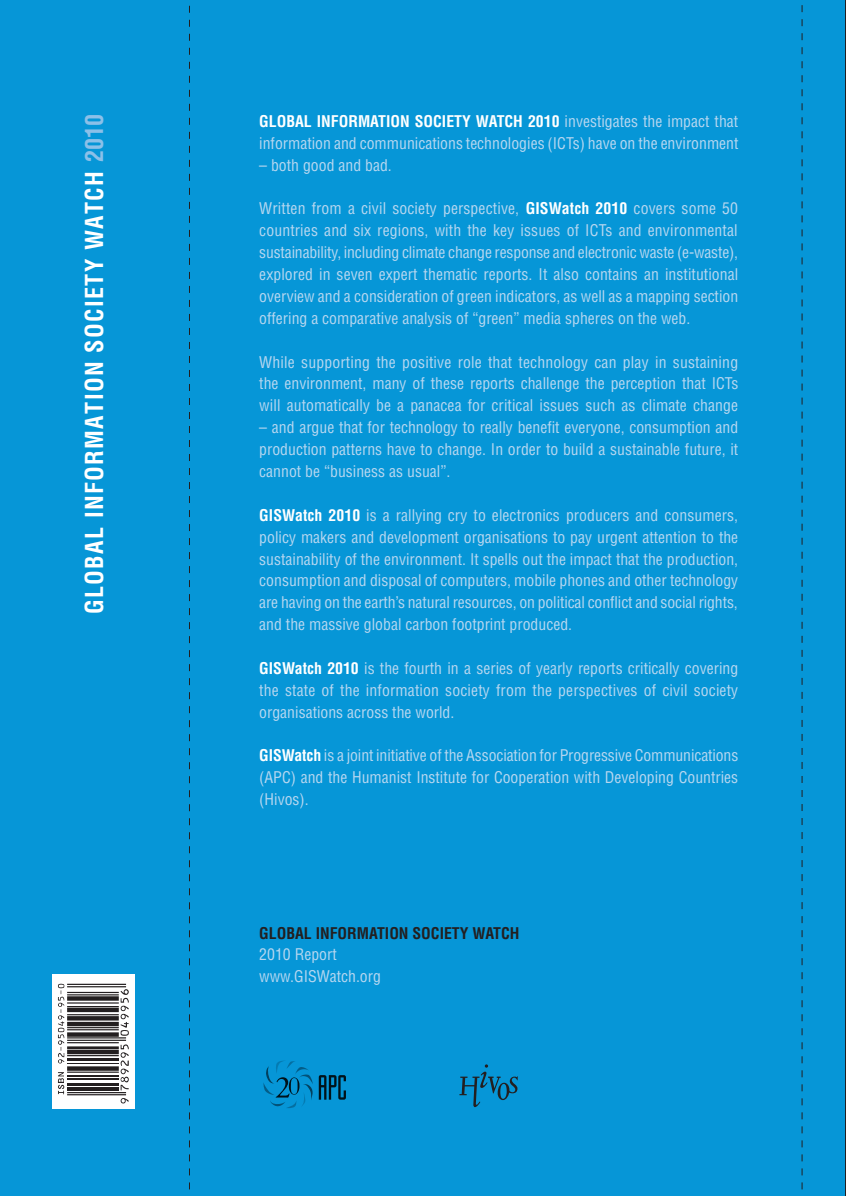
<style>
.page{position:relative;width:846px;height:1196px;background:#fff}
.page>*{position:absolute;margin:0;border:0;box-sizing:border-box;transform-origin:0 0}
.t1{font:700 condensed 24.15px "Helvetica";letter-spacing:.055em;color:#fff}
.t2{font:condensed 15.75px/21.9px "Helvetica";color:#b8d7f0;text-align:justify}
.t3{font:700 condensed 15.75px "Helvetica";color:#231f20}
.s1{color:#8cc0e8}
.s2{font-weight:700;color:#fff}
</style>
<div class="page">
<div style="left:0;top:0;width:845px;height:1196px;background:#0696d7"></div>
<hr style="left:845px;top:0;width:1px;height:1196px;background:#231f20">
<svg style="left:189px;top:5px;width:1px;height:1185px"></svg>
<svg style="left:801px;top:5px;width:1px;height:1185px"></svg>
<svg style="left:459px;top:1064px;width:58px;height:43px"></svg>
<div style="left:52px;top:974px;width:82px;height:134px;background:#fff"></div>
<svg style="left:57px;top:983px;width:70px;height:121px"></svg>
<hr style="left:67px;top:1094px;width:59px;height:1px;background:#231f20">
<hr style="left:67px;top:1092px;width:59px;height:1px;background:#231f20">
<hr style="left:67px;top:1087px;width:52px;height:4px;background:#231f20">
<hr style="left:67px;top:1084px;width:52px;height:2px;background:#231f20">
<hr style="left:67px;top:1079px;width:52px;height:1px;background:#231f20">
<hr style="left:67px;top:1075px;width:52px;height:1px;background:#231f20">
<hr style="left:67px;top:1071px;width:52px;height:2px;background:#231f20">
<div style="left:67px;top:1066px;width:52px;height:5px;background:#231f20"></div>
<hr style="left:67px;top:1063px;width:52px;height:1px;background:#231f20">
<hr style="left:67px;top:1059px;width:52px;height:2px;background:#231f20">
<hr style="left:67px;top:1055px;width:52px;height:1px;background:#231f20">
<hr style="left:67px;top:1050px;width:52px;height:4px;background:#231f20">
<hr style="left:67px;top:1046px;width:52px;height:3px;background:#231f20">
<hr style="left:67px;top:1042px;width:52px;height:1px;background:#231f20">
<hr style="left:67px;top:1040px;width:59px;height:1px;background:#231f20">
<hr style="left:67px;top:1037px;width:59px;height:1px;background:#231f20">
<div style="left:67px;top:1032px;width:52px;height:5px;background:#231f20"></div>
<hr style="left:67px;top:1029px;width:52px;height:1px;background:#231f20">
<hr style="left:67px;top:1027px;width:52px;height:1px;background:#231f20">
<hr style="left:67px;top:1022px;width:52px;height:4px;background:#231f20">
<svg style="left:67px;top:1016px;width:52px;height:4px"></svg>
<hr style="left:67px;top:1014px;width:52px;height:1px;background:#231f20">
<hr style="left:67px;top:1008px;width:52px;height:4px;background:#231f20">
<hr style="left:67px;top:1006px;width:52px;height:1px;background:#231f20">
<hr style="left:67px;top:1002px;width:52px;height:2px;background:#231f20">
<div style="left:67px;top:996px;width:52px;height:5px;background:#231f20"></div>
<hr style="left:67px;top:994px;width:52px;height:1px;background:#231f20">
<hr style="left:67px;top:992px;width:52px;height:1px;background:#231f20">
<hr style="left:67px;top:986px;width:59px;height:1px;background:#231f20">
<hr style="left:67px;top:984px;width:59px;height:1px;background:#231f20">
<svg style="left:58px;top:1072px;width:6px;height:22px"></svg>
<svg style="left:58px;top:984px;width:6px;height:80px"></svg>
<svg style="left:121px;top:1098px;width:8px;height:5px"></svg>
<svg style="left:120px;top:1044px;width:9px;height:46px"></svg>
<svg style="left:121px;top:989px;width:8px;height:47px"></svg>
<svg style="left:319px;top:1075px;width:27px;height:25px"></svg>
<svg style="left:263px;top:1060px;width:50px;height:48px"></svg>
<h1 class="t1" style="left:80px;top:614px;width:502px;rotate:-90deg">GLOBAL INFORMATION SOCIETY WATCH <span class="s1">2010</span></h1>
<p class="t2" style="left:259px;top:110px;width:480px"><span class="s2">GLOBAL INFORMATION SOCIETY WATCH 2010</span> investigates the impact that information and communications technologies (ICTs) have on the environment</p>
<p class="t2" style="left:259px;top:154px;width:134px">– both good and bad.</p>
<p class="t2" style="left:259px;top:197px;width:480px">Written from a civil society perspective, <span class="s2">GISWatch 2010</span> covers some 50 countries and six regions, with the key issues of ICTs and environmental sustainability, including climate change response and electronic waste (e-waste), explored in seven expert thematic reports. It also contains an institutional overview and a consideration of green indicators, as well as a mapping section offering a comparative analysis of “green” media spheres on the web.</p>
<p class="t2" style="left:259px;top:351px;width:481px">While supporting the positive role that technology can play in sustaining the environment, many of these reports challenge the perception that ICTs will automatically be a panacea for critical issues such as climate change</p>
<p class="t2" style="left:259px;top:416px;width:480px">– and argue that for technology to really benefit everyone, consumption and production patterns have to change. In order to build a sustainable future, it cannot be “business as usual”.</p>
<p class="t2" style="left:259px;top:504px;width:480px"><span class="s2">GISWatch 2010</span> is a rallying cry to electronics producers and consumers, policy makers and development organisations to pay urgent attention to the sustainability of the environment. It spells out the impact that the production, consumption and disposal of computers, mobile phones and other technology are having on the earth’s natural resources, on political conflict and social rights, and the massive global carbon footprint produced.</p>
<p class="t2" style="left:259px;top:657px;width:480px"><span class="s2">GISWatch 2010</span> is the fourth in a series of yearly reports critically covering the state of the information society from the perspectives of civil society organisations across the world.</p>
<p class="t2" style="left:259px;top:744px;width:480px"><span class="s2">GISWatch</span> is a joint initiative of the Association for Progressive Communications (APC) and the Humanist Institute for Cooperation with Developing Countries (Hivos).</p>
<p class="t3" style="left:259px;top:923px;width:262px">GLOBAL INFORMATION SOCIETY WATCH</p>
<p class="t2" style="left:259px;top:943px;width:123px">2010 Report www.GISWatch.org</p>
</div>
